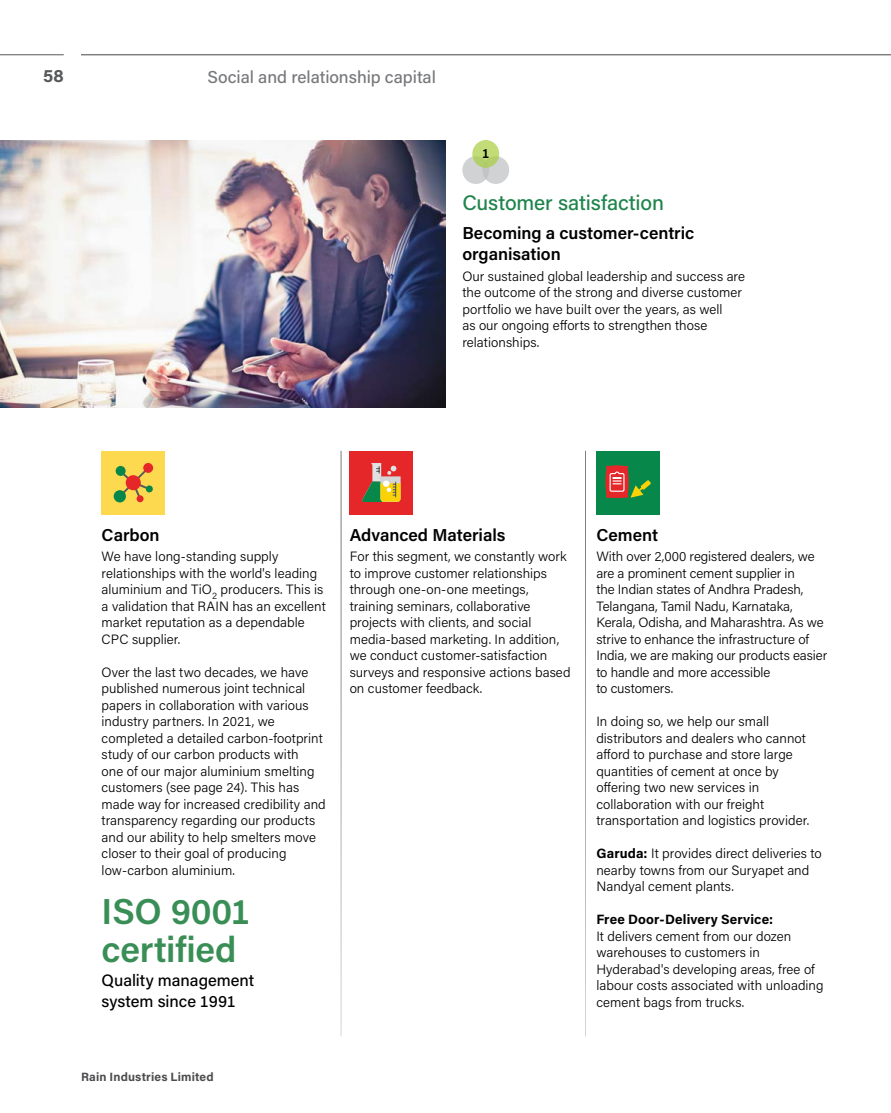
<style>
.page{position:relative;width:891px;height:1113px;background:#fff}
.page>*{position:absolute;margin:0;border:0;box-sizing:border-box;transform-origin:0 0}
.t1{font:600 36px/37px "Acumin Pro";letter-spacing:-.005em;color:#398e56}
.t2{font:500 21px "Acumin Pro";letter-spacing:-.005em;color:#1f844c}
.t3{font:700 18px "Acumin Pro";color:#58595b}
.t4{font:600 17.25px/20.7px "Acumin Pro";letter-spacing:-.005em;color:#000}
.t5{font:500 17.25px "Acumin Pro";letter-spacing:-.005em;color:#77787b}
.t6{font:500 16.5px/20.7px "Acumin Pro";letter-spacing:-.005em;color:#000}
.t7{font:300 13.5px/16.5px "Acumin Pro";letter-spacing:.005em;color:#000}
.t8{font:700 13.5px "Acumin Pro";letter-spacing:.01em;color:#000}
.t9{font:600 13.5px "Acumin Pro";color:#000}
.t10{font:700 12px "Acumin Pro";letter-spacing:.015em;color:#4d4d4f}
.s1{font-weight:700}
</style>
<div class="page">
<img style="left:0;top:140px;width:445px;height:267px">
<div style="left:102px;top:451px;width:63px;height:63px;background:#fdd950"></div>
<svg style="left:122px;top:470px;width:29px;height:30px"></svg>
<div style="left:126px;top:475px;width:15px;height:15px;background:#e5272a;border-radius:50%"></div>
<div style="left:143px;top:463px;width:10px;height:10px;background:#e5272a;border-radius:50%"></div>
<div style="left:114px;top:490px;width:12px;height:12px;background:#08874a;border-radius:50%"></div>
<div style="left:137px;top:495px;width:7px;height:7px;background:#e5272a;border-radius:50%"></div>
<div style="left:146px;top:485px;width:7px;height:7px;background:#08874a;border-radius:50%"></div>
<div style="left:116px;top:466px;width:10px;height:10px;background:#08874a;border-radius:50%"></div>
<div style="left:350px;top:451px;width:63px;height:63px;background:#e5272a"></div>
<svg style="left:362px;top:463px;width:39px;height:39px"></svg>
<div style="left:596px;top:451px;width:64px;height:63px;background:#08874a"></div>
<svg style="left:605px;top:465px;width:46px;height:33px"></svg>
<hr style="left:341px;top:451px;width:1px;height:585px;background:#58595b">
<hr style="left:585px;top:451px;width:1px;height:585px;background:#58595b">
<div style="left:462px;top:156px;width:27px;height:28px;background:#d1d2d4;border-radius:50%"></div>
<div style="left:482px;top:156px;width:27px;height:28px;background:linear-gradient(to bottom,#cfd2cc,#d0d0d5);border-radius:50%"></div>
<div style="left:472px;top:140px;width:27px;height:28px;background:linear-gradient(to bottom,#c9e47f,#b2cd6a);border-radius:50%"></div>
<hr style="left:0;top:54px;width:64px;height:1px;background:#58595b">
<hr style="left:81px;top:54px;width:810px;height:1px;background:#58595b">
<h3 class="t3" style="left:43px;top:63px;width:22px">58</h3>
<p class="t5" style="left:208px;top:64px;width:230px">Social and relationship capital</p>
<p class="t9" style="left:482px;top:143px;width:9px">1</p>
<h2 class="t2" style="left:462px;top:188px;width:203px">Customer satisfaction</h2>
<p class="t4" style="left:462px;top:222px;width:233px">Becoming a customer-centric organisation</p>
<p class="t7" style="left:462px;top:267px;width:284px">Our sustained global leadership and success are the outcome of the strong and diverse customer portfolio we have built over the years, as well<br>as our ongoing efforts to strengthen those relationships.</p>
<p class="t4" style="left:102px;top:523px;width:60px">Carbon</p>
<p class="t7" style="left:102px;top:548px;width:226px">We have long-standing supply relationships with the world's leading aluminium and TiO<sub>2</sub> producers. This is a validation that RAIN has an excellent market reputation as a dependable<br>CPC supplier.</p>
<p class="t7" style="left:102px;top:663px;width:226px">Over the last two decades, we have published numerous joint technical papers in collaboration with various industry partners. In 2021, we completed a detailed carbon-footprint study of our carbon products with<br>one of our major aluminium smelting customers (see page 24). This has made way for increased credibility and transparency regarding our products and our ability to help smelters move closer to their goal of producing low-carbon aluminium.</p>
<h1 class="t1" style="left:102px;top:891px;width:151px">ISO 9001 certified</h1>
<p class="t6" style="left:102px;top:969px;width:154px">Quality management system since 1991</p>
<p class="t4" style="left:350px;top:523px;width:157px">Advanced Materials</p>
<p class="t7" style="left:350px;top:548px;width:222px">For this segment, we constantly work to improve customer relationships through one-on-one meetings, training seminars, collaborative projects with clients, and social media-based marketing. In addition, we conduct customer-satisfaction surveys and responsive actions based on customer feedback.</p>
<p class="t10" style="left:81px;top:1068px;width:134px">Rain Industries Limited</p>
<p class="t4" style="left:596px;top:523px;width:63px">Cement</p>
<p class="t7" style="left:596px;top:548px;width:232px">With over 2,000 registered dealers, we are a prominent cement supplier in<br>the Indian states of Andhra Pradesh, Telangana, Tamil Nadu, Karnataka, Kerala, Odisha, and Maharashtra. As we strive to enhance the infrastructure of India, we are making our products easier to handle and more accessible<br>to customers.</p>
<p class="t7" style="left:596px;top:712px;width:214px">In doing so, we help our small distributors and dealers who cannot afford to purchase and store large quantities of cement at once by offering two new services in collaboration with our freight transportation and logistics provider.</p>
<p class="t7" style="left:596px;top:844px;width:227px"><span class="s1">Garuda:</span> It provides direct deliveries to nearby towns from our Suryapet and<br>Nandyal cement plants.</p>
<p class="t8" style="left:596px;top:910px;width:178px">Free Door-Delivery Service:</p>
<p class="t7" style="left:596px;top:927px;width:229px">It delivers cement from our dozen warehouses to customers in<br>Hyderabad's developing areas, free of labour costs associated with unloading cement bags from trucks.</p>
</div>
